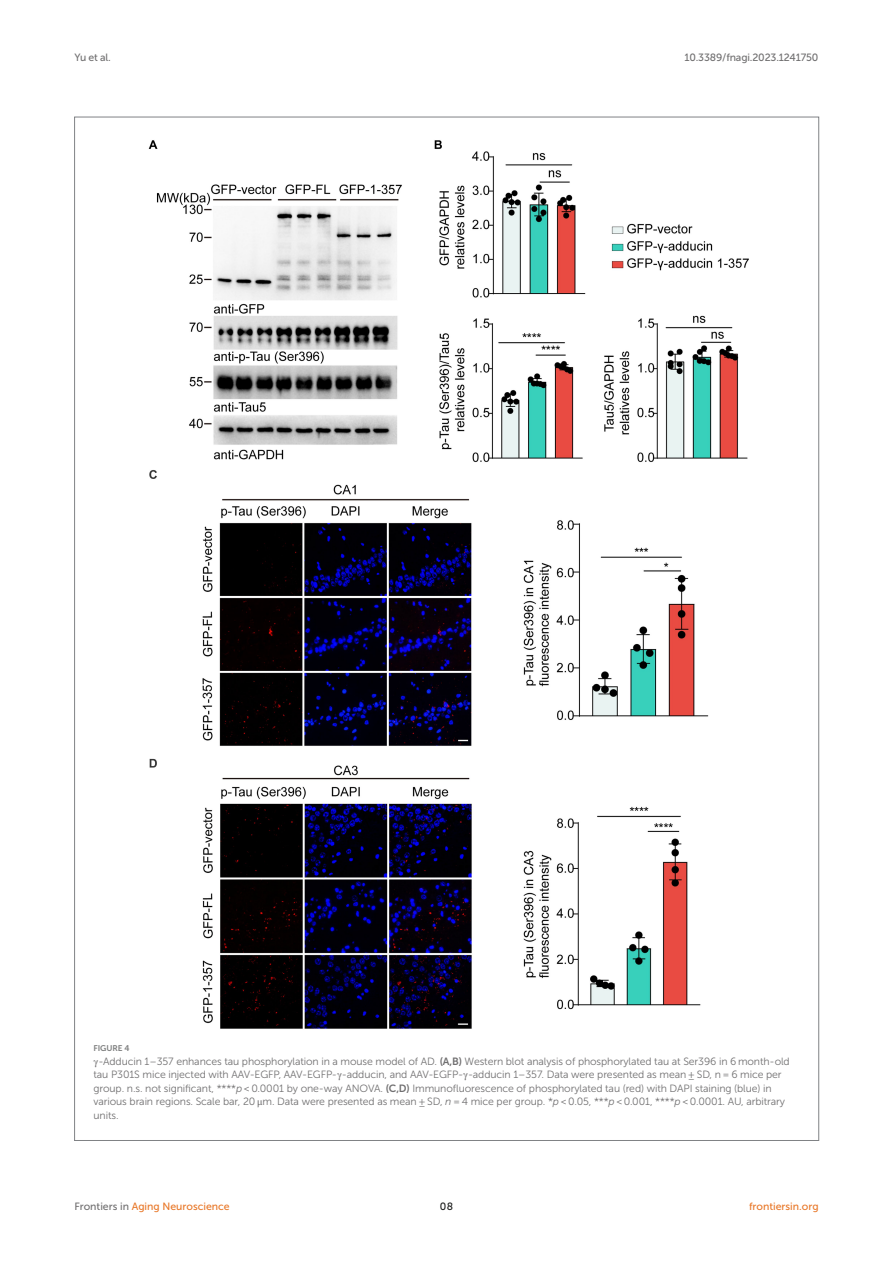
<style>
.page{position:relative;width:893px;height:1263px;background:#fff}
.page>*{position:absolute;margin:0;border:0;box-sizing:border-box;transform-origin:0 0}
.FIG_LEG{font:10.5px/13.5px "Museo Sans 300";letter-spacing:-.01em;color:#706f70}
.t1{font:10.5px "Museo Sans 500";color:#e87626}
.t2{font:10.5px "Museo Sans 500";letter-spacing:-.015em;color:#706f70}
.t3{font:10.5px "Museo Sans 500";color:#1b1c1b}
.FIG_HD{font:8.25px "Museo Sans 700";letter-spacing:-.01em;color:#7e7f7f}
.s1{font-family:"STIX General"}
.s2{font-family:"Museo Sans 700"}
.s3{font-style:italic}
.s4{color:#706f70}
</style>
<div class="page">
<img style="left:148px;top:140px;width:601px;height:889px">
<p class="t2" style="left:74px;top:51px;width:38px">Yu et al.</p>
<p class="t2" style="left:684px;top:51px;width:136px">10.3389/fnagi.2023.1241750</p>
<p class="FIG_HD" style="left:94px;top:1043px;width:37px">FIGURE 4</p>
<p class="FIG_LEG" style="left:94px;top:1054px;width:698px"><span class="s1">γ</span>-Adducin 1–357 enhances tau phosphorylation in a mouse model of AD. <span class="s2">(A,B)</span> Western blot analysis of phosphorylated tau at Ser396 in 6 month-old tau P301S mice injected with AAV-EGFP, AAV-EGFP-<span class="s1">γ</span>-adducin, and AAV-EGFP-<span class="s1">γ</span>-adducin 1–357. Data were presented as mean ± SD, n = 6 mice per group. n.s. not significant, ****<span class="s3">p</span> &lt; 0.0001 by one-way ANOVA. <span class="s2">(C,D)</span> Immunofluorescence of phosphorylated tau (red) with DAPI staining (blue) in various brain regions. Scale bar, 20 <span class="s1">μ</span>m. Data were presented as mean ± SD, <span class="s3">n</span> = 4 mice per group. *<span class="s3">p</span> &lt; 0.05, ***<span class="s3">p</span> &lt; 0.001, ****<span class="s3">p</span> &lt; 0.0001. AU, arbitrary units.</p>
<p class="t1" style="left:74px;top:1200px;width:157px"><span class="s4">Frontiers in</span> Aging Neuroscience</p>
<p class="t3" style="left:440px;top:1200px;width:15px">08</p>
<p class="t1" style="left:749px;top:1200px;width:71px">frontiersin.org</p>
</div>
